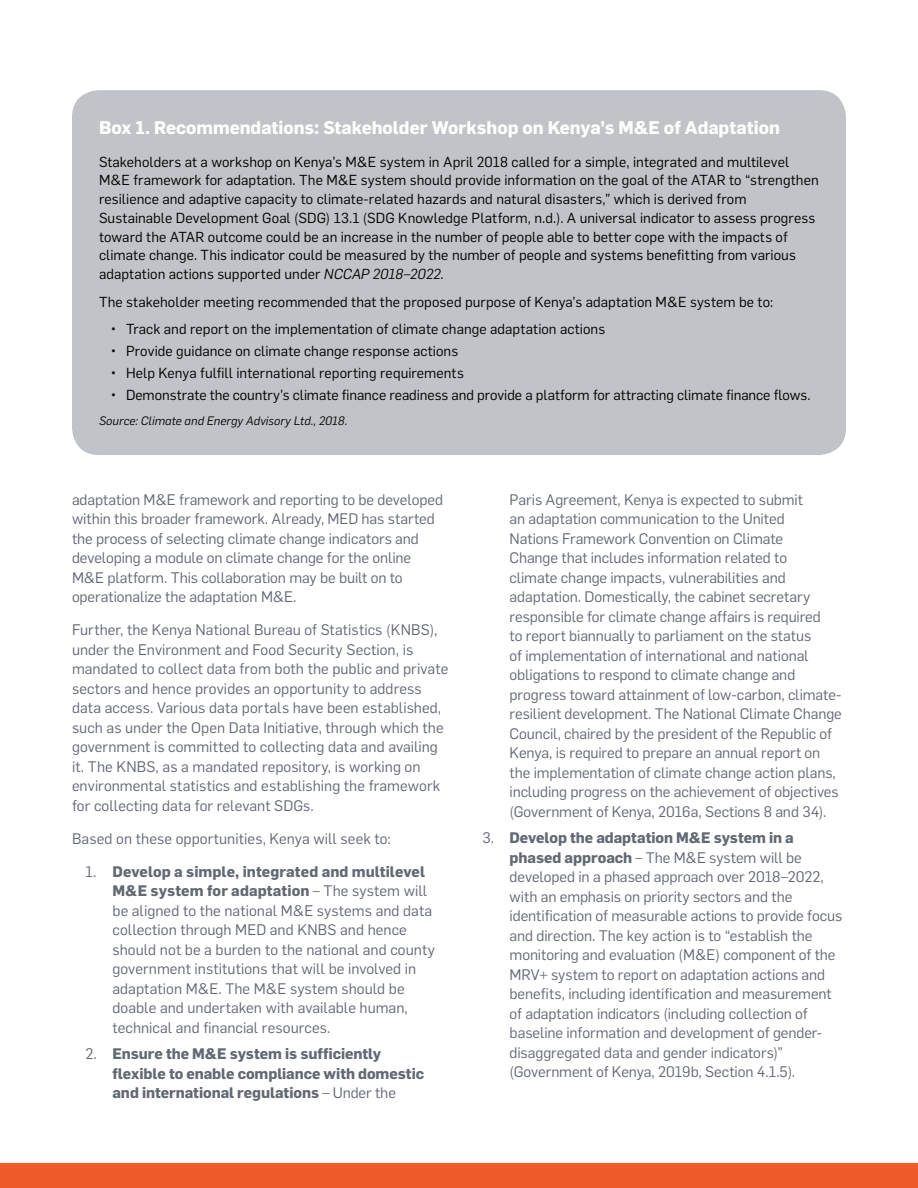
<style>
.page{position:relative;width:918px;height:1188px;background:#fff}
.page>*{position:absolute;margin:0;border:0;box-sizing:border-box;transform-origin:0 0}
.t1{font:700 18px "Flama";letter-spacing:-.005em;color:#fff}
.t2{font:15px/19.5px "Flama";color:#626874}
.t3{font:700 15px/19.5px "Flama";letter-spacing:-.005em;color:#626874}
.t4{font:14.25px/18.8px "Flama";letter-spacing:.005em;color:#000}
.t5{font:italic 12px "Flama";letter-spacing:.01em;color:#000}
.s1{font-style:italic}
.s2{font-weight:700}
.s3{font-weight:400}
</style>
<div class="page">
<div style="left:0;top:1163px;width:918px;height:25px;background:#f15a29"></div>
<div style="left:72px;top:90px;width:774px;height:38px;background:#c0c3c7"></div>
<div style="left:72px;top:128px;width:774px;height:140px;background:#c0c3c7"></div>
<div style="left:72px;top:268px;width:774px;height:27px;background:#c0c3c7"></div>
<div style="left:72px;top:295px;width:774px;height:22px;background:#c0c3c7"></div>
<div style="left:72px;top:317px;width:774px;height:22px;background:#c0c3c7"></div>
<div style="left:72px;top:339px;width:774px;height:22px;background:#c0c3c7"></div>
<div style="left:72px;top:361px;width:774px;height:27px;background:#c0c3c7"></div>
<div style="left:72px;top:388px;width:774px;height:67px;background:#c0c3c7"></div>
<p class="t1" style="left:99px;top:115px;width:682px">Box 1. Recommendations: Stakeholder Workshop on Kenya’s M&amp;E of Adaptation</p>
<p class="t4" style="left:99px;top:151px;width:721px">Stakeholders at a workshop on Kenya’s M&amp;E system in April 2018 called for a simple, integrated and multilevel M&amp;E framework for adaptation. The M&amp;E system should provide information on the goal of the ATAR to “strengthen resilience and adaptive capacity to climate-related hazards and natural disasters,” which is derived from Sustainable Development Goal (SDG) 13.1 (SDG Knowledge Platform, n.d.). A universal indicator to assess progress toward the ATAR outcome could be an increase in the number of people able to better cope with the impacts of climate change. This indicator could be measured by the number of people and systems benefitting from various adaptation actions supported under <span class="s1">NCCAP 2018–2022</span>.</p>
<p class="t4" style="left:99px;top:291px;width:676px">The stakeholder meeting recommended that the proposed purpose of Kenya’s adaptation M&amp;E system be to:</p>
<p class="t4" style="left:111px;top:319px;width:496px">• Track and report on the implementation of climate change adaptation actions</p>
<p class="t4" style="left:111px;top:341px;width:349px">• Provide guidance on climate change response actions</p>
<p class="t4" style="left:111px;top:363px;width:354px">• Help Kenya fulfill international reporting requirements</p>
<p class="t4" style="left:111px;top:385px;width:701px">• Demonstrate the country’s climate finance readiness and provide a platform for attracting climate finance flows.</p>
<p class="t5" style="left:99px;top:413px;width:250px">Source: Climate and Energy Advisory Ltd., 2018.</p>
<p class="t2" style="left:72px;top:489px;width:373px">adaptation M&amp;E framework and reporting to be developed within this broader framework. Already, MED has started the process of selecting climate change indicators and developing a module on climate change for the online M&amp;E platform. This collaboration may be built on to operationalize the adaptation M&amp;E.</p>
<p class="t2" style="left:72px;top:619px;width:378px">Further, the Kenya National Bureau of Statistics (KNBS), under the Environment and Food Security Section, is mandated to collect data from both the public and private sectors and hence provides an opportunity to address data access. Various data portals have been established, such as under the Open Data Initiative, through which the government is committed to collecting data and availing it. The KNBS, as a mandated repository, is working on environmental statistics and establishing the framework for collecting data for relevant SDGs.</p>
<p class="t2" style="left:72px;top:828px;width:320px">Based on these opportunities, Kenya will seek to:</p>
<p class="t2" style="left:112px;top:861px;width:324px;text-indent:-27px">1. <span class="s2">Develop a simple, integrated and multilevel M&amp;E system for adaptation</span> – The system will be aligned to the national M&amp;E systems and data collection through MED and KNBS and hence should not be a burden to the national and county government institutions that will be involved in adaptation M&amp;E. The M&amp;E system should be doable and undertaken with available human, technical and financial resources.</p>
<p class="t3" style="left:112px;top:1043px;width:313px;text-indent:-27px"><span class="s3">2.</span> Ensure the M&amp;E system is sufficiently flexible to enable compliance with domestic and international regulations <span class="s3">– Under the</span></p>
<p class="t2" style="left:510px;top:489px;width:334px">Paris Agreement, Kenya is expected to submit<br>an adaptation communication to the United<br>Nations Framework Convention on Climate<br>Change that includes information related to<br>climate change impacts, vulnerabilities and adaptation. Domestically, the cabinet secretary responsible for climate change affairs is required<br>to report biannually to parliament on the status<br>of implementation of international and national obligations to respond to climate change and progress toward attainment of low-carbon, climate&shy;resilient development. The National Climate Change Council, chaired by the president of the Republic of Kenya, is required to prepare an annual report on the implementation of climate change action plans, including progress on the achievement of objectives (Government of Kenya, 2016a, Sections 8 and 34).</p>
<p class="t2" style="left:510px;top:827px;width:334px;text-indent:-27px">3. <span class="s2">Develop the adaptation M&amp;E system in a phased approach</span> – The M&amp;E system will be developed in a phased approach over 2018–2022, with an emphasis on priority sectors and the identification of measurable actions to provide focus and direction. The key action is to “establish the monitoring and evaluation (M&amp;E) component of the MRV+ system to report on adaptation actions and benefits, including identification and measurement of adaptation indicators (including collection of baseline information and development of gender&shy;disaggregated data and gender indicators)” (Government of Kenya, 2019b, Section 4.1.5).</p>
</div>
